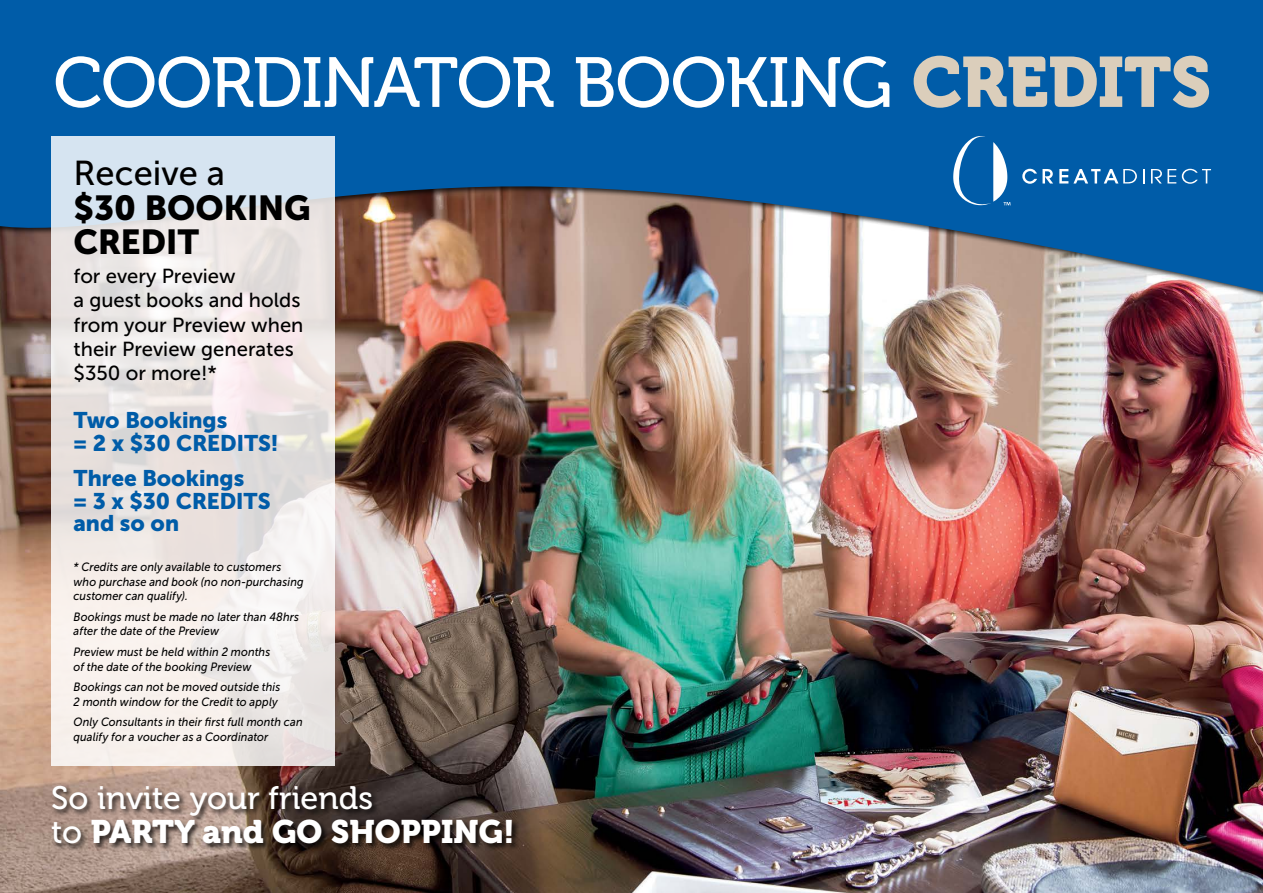
<style>
.page{position:relative;width:1263px;height:893px;background:#fff}
.page>*{position:absolute;margin:0;border:0;box-sizing:border-box;transform-origin:0 0}
.t1{font:70.5px "Museo 500";letter-spacing:-.025em;color:#fff}
.t2{font:34.5px/34.5px "Museo Sans Cyrl 900";color:#000}
.t3{font:34.5px "Museo Sans 500";color:#000}
.t4{font:32.4px "Museo 900";color:#fff}
.t5{font:32.4px "Museo 500";color:#fff}
.t6{font:22.5px/22.5px "Museo Sans Cyrl 900";color:#005ca8}
.t7{font:20.25px/24.3px "Museo Sans 500";color:#000}
.t8{font:italic 12px/14.4px "Museo Sans 500";letter-spacing:.01em;color:#000;scale:.92 1}
.s1{font-family:"Museo 900";color:#dbcebb}
.s2{font-family:"Museo 500"}
</style>
<div class="page">
<img style="left:0;top:304px;width:1263px;height:589px">
<svg style="left:0;top:0;width:1263px;height:298px;background:#28679e"></svg>
<svg style="left:1143px;top:169px;width:1px;height:14px"></svg>
<svg style="left:1151px;top:169px;width:25px;height:14px"></svg>
<svg style="left:1182px;top:169px;width:29px;height:15px"></svg>
<svg style="left:1022px;top:169px;width:31px;height:15px"></svg>
<svg style="left:1059px;top:169px;width:78px;height:15px"></svg>
<svg style="left:953px;top:136px;width:57px;height:69px"></svg>
<div style="left:50px;top:784px;width:469px;height:67px;background:#000;opacity:.75"></div>
<svg style="left:51px;top:136px;width:283px;height:629px;background:#eae7e7"></svg>
<h1 class="t1" style="left:53px;top:44px;width:1159px">COORDINATOR BOOKING <span class="s1">CREDITS</span></h1>
<h2 class="t3" style="left:74px;top:155px;width:153px">Receive a</h2>
<h2 class="t2" style="left:74px;top:191px;width:239px">$30 BOOKING<br>CREDIT</h2>
<h3 class="t7" style="left:74px;top:264px;width:231px">for every Preview<br>a guest books and holds from your Preview when their Preview generates $350 or more!*</h3>
<h3 class="t6" style="left:74px;top:409px;width:206px">Two Bookings<br>= 2 x $30 CREDITS!</h3>
<h3 class="t6" style="left:74px;top:467px;width:199px">Three Bookings<br>= 3 x $30 CREDITS and so on</h3>
<p class="t8" style="left:74px;top:560px;width:252px">* Credits are only available to customers who purchase and book (no non-purchasing customer can qualify).</p>
<p class="t8" style="left:74px;top:610px;width:247px">Bookings must be made no later than 48hrs after the date of the Preview</p>
<p class="t8" style="left:74px;top:645px;width:215px">Preview must be held within 2 months of the date of the booking Preview</p>
<p class="t8" style="left:74px;top:680px;width:226px">Bookings can not be moved outside this<br>2 month window for the Credit to apply</p>
<p class="t8" style="left:74px;top:715px;width:251px">Only Consultants in their first full month can qualify for a voucher as a Coordinator</p>
<h3 class="t5" style="left:51px;top:780px;width:324px">So invite your friends</h3>
<h3 class="t4" style="left:51px;top:814px;width:465px"><span class="s2">to</span> PARTY and GO SHOPPING!</h3>
</div>
